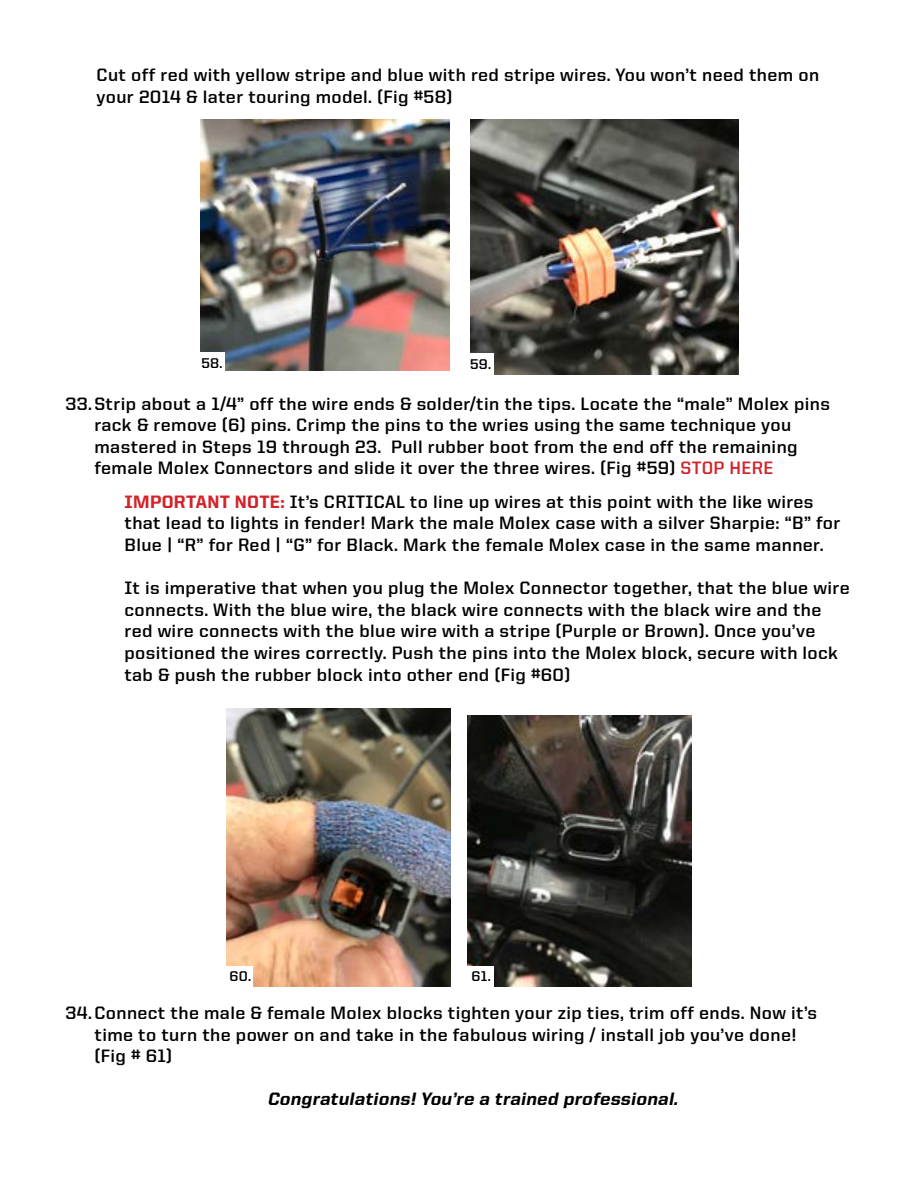
<style>
.page{position:relative;width:918px;height:1188px;background:#fff}
.page>*{position:absolute;margin:0;border:0;box-sizing:border-box;transform-origin:0 0}
.t1{font:700 18px/21.6px "United Sans Reg";letter-spacing:.02em;color:#000}
.t2{font:italic 800 18px "United Sans Reg";color:#000}
.t3{font:700 14.1px "United Sans Reg";letter-spacing:.02em;color:#000}
.s1{color:#d2232a}
.s2{font-weight:800;color:#d2232a}
</style>
<div class="page">
<img style="left:227px;top:709px;width:224px;height:277px">
<img style="left:467px;top:715px;width:224px;height:271px">
<img style="left:200px;top:119px;width:249px;height:252px">
<img style="left:471px;top:119px;width:268px;height:255px">
<div style="left:226px;top:966px;width:27px;height:21px;background:#fff"></div>
<div style="left:198px;top:352px;width:27px;height:22px;background:#fff"></div>
<div style="left:466px;top:354px;width:27px;height:21px;background:#fff"></div>
<div style="left:466px;top:966px;width:28px;height:21px;background:#fff"></div>
<p class="t1" style="left:97px;top:64px;width:724px">Cut off red with yellow stripe and blue with red stripe wires. You won’t need them on your 2014 &amp; later touring model. (Fig #58)</p>
<p class="t3" style="left:202px;top:355px;width:23px">58.</p>
<p class="t3" style="left:470px;top:356px;width:22px">59.</p>
<p class="t1" style="left:95px;top:392px;width:737px;text-indent:-29px">33.Strip about a 1/4” off the wire ends &amp; solder/tin the tips. Locate the “male” Molex pins rack &amp; remove (6) pins. Crimp the pins to the wries using the same technique you mastered in Steps 19 through 23. Pull rubber boot from the end off the remaining female Molex Connectors and slide it over the three wires. (Fig #59) <span class="s1">STOP HERE</span></p>
<p class="t1" style="left:125px;top:491px;width:717px"><span class="s2">IMPORTANT NOTE:</span> It’s CRITICAL to line up wires at this point with the like wires that lead to lights in fender! Mark the male Molex case with a silver Sharpie: “B” for<br>Blue | “R” for Red | “G” for Black. Mark the female Molex case in the same manner.</p>
<p class="t1" style="left:125px;top:577px;width:727px">It is imperative that when you plug the Molex Connector together, that the blue wire connects. With the blue wire, the black wire connects with the black wire and the red wire connects with the blue wire with a stripe (Purple or Brown). Once you’ve positioned the wires correctly. Push the pins into the Molex block, secure with lock tab &amp; push the rubber block into other end (Fig #60)</p>
<p class="t3" style="left:229px;top:969px;width:23px">60.</p>
<p class="t3" style="left:472px;top:969px;width:21px">61.</p>
<p class="t1" style="left:94px;top:1002px;width:724px;text-indent:-29px">34.Connect the male &amp; female Molex blocks tighten your zip ties, trim off ends. Now it’s time to turn the power on and take in the fabulous wiring / install job you’ve done! (Fig # 61)</p>
<p class="t2" style="left:267px;top:1089px;width:415px">Congratulations! You’re a trained professional.</p>
</div>
